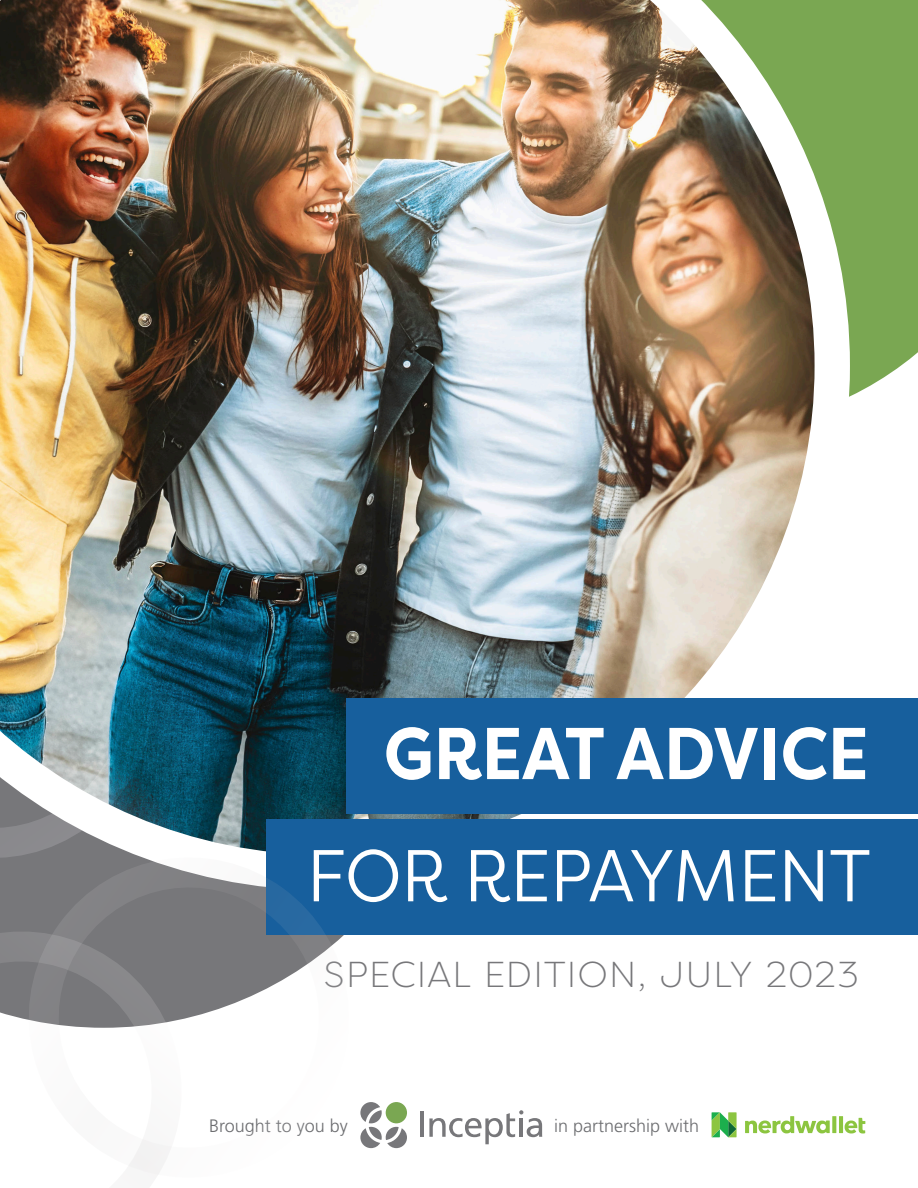
<style>
.page{position:relative;width:918px;height:1188px;background:#fff}
.page>*{position:absolute;margin:0;border:0;box-sizing:border-box;transform-origin:0 0}
.t1{font:73.2px/122.2px "Filson Pro";letter-spacing:-.005em;color:#fff;text-align:right;scale:.93 1}
.t2{font:300 36px "Filson Pro";letter-spacing:.035em;color:#77777a}
.t3{font:300 18px "Frutiger LT Std";color:#6c6d70}
.s1{font-weight:700}
</style>
<div class="page">
<svg style="left:832px;top:1116px;width:4px;height:17px"></svg>
<hr style="left:839px;top:1116px;width:4px;height:17px;background:#8cc540">
<svg style="left:745px;top:1116px;width:85px;height:17px"></svg>
<svg style="left:845px;top:1118px;width:20px;height:16px"></svg>
<svg style="left:712px;top:1112px;width:25px;height:25px"></svg>
<div style="left:850px;top:0;width:68px;height:397px;background:#7aa752"></div>
<img style="left:0;top:0;width:850px;height:819px">
<div style="left:267px;top:819px;width:651px;height:115px;background:#175f9d"></div>
<div style="left:346px;top:698px;width:572px;height:116px;background:#175f9d"></div>
<img style="left:0;top:506px;width:185px;height:305px">
<svg style="left:0;top:811px;width:395px;height:364px"></svg>
<hr style="left:421px;top:1112px;width:3px;height:25px;background:#77777a">
<svg style="left:360px;top:1102px;width:47px;height:46px"></svg>
<div style="left:386px;top:1102px;width:21px;height:21px;background:#7aa752;border-radius:50%"></div>
<svg style="left:429px;top:1110px;width:113px;height:34px"></svg>
<p class="t1" style="left:307px;top:690px;width:608px"><span class="s1">GREAT ADVICE<br></span>FOR REPAYMENT</p>
<p class="t2" style="left:324px;top:951px;width:536px">SPECIAL EDITION, JULY 2023</p>
<p class="t3" style="left:209px;top:1116px;width:140px">Brought to you by</p>
<p class="t3" style="left:554px;top:1116px;width:147px">in partnership with</p>
</div>
